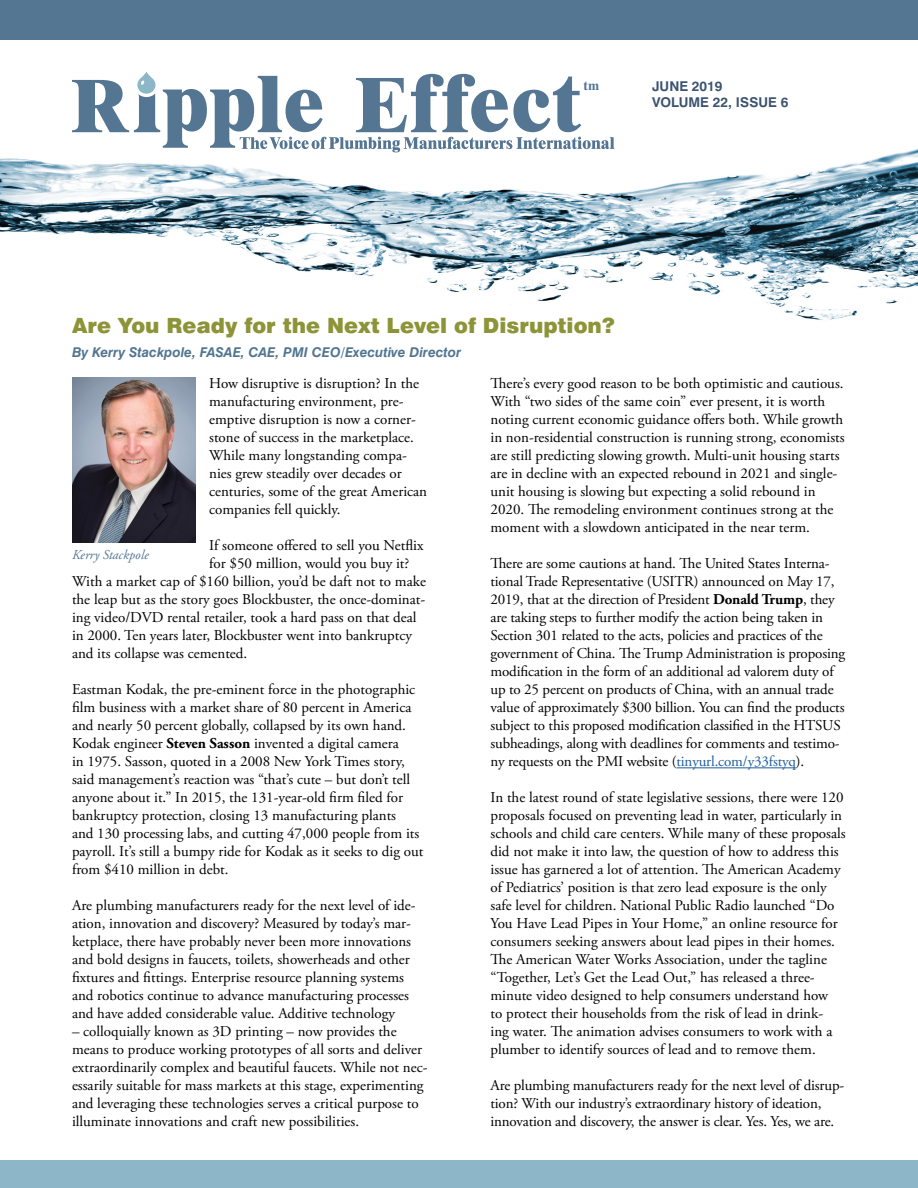
<style>
.page{position:relative;width:918px;height:1188px;background:#fff}
.page>*{position:absolute;margin:0;border:0;box-sizing:border-box;transform-origin:0 0}
.home_headline{font:900 21px "Swiss 721 BT";color:#8d9438}
.body{font:15px/18px "Adobe Garamond Pro";color:#000}
.t1{font:700 13.65px "Dutch 801 BT";color:#547693}
.byline{font:italic 700 13.5px "Swiss 721 BT";color:#527692}
.issue_text{font:700 13.5px "Swiss 721 BT";color:#3c5371}
.t2{font:italic 13.5px "Adobe Garamond Pro";color:#547693}
.s1{font-weight:700}
.s2{color:#215e9e}
</style>
<div class="page">
<div style="left:0;top:0;width:918px;height:40px;background:#547693"></div>
<div style="left:0;top:1161px;width:918px;height:27px;background:#8db7c8"></div>
<img style="left:0;top:149px;width:918px;height:171px">
<hr style="left:676px;top:767px;width:120px;height:1px;background:#215e9e">
<div style="left:134px;top:66px;width:25px;height:31px;border:3px solid #fff;border-radius:10px"></div>
<svg style="left:72px;top:74px;width:543px;height:78px"></svg>
<img style="left:72px;top:377px;width:124px;height:166px">
<p class="t1" style="left:584px;top:77px;width:17px">tm</p>
<p class="issue_text" style="left:652px;top:78px;width:72px">JUNE 2019</p>
<p class="issue_text" style="left:652px;top:94px;width:138px">VOLUME 22, ISSUE 6</p>
<p class="home_headline" style="left:72px;top:312px;width:545px">Are You Ready for the Next Level of Disruption?</p>
<p class="byline" style="left:72px;top:344px;width:391px">By Kerry Stackpole, FASAE, CAE, PMI CEO/Executive Director</p>
<p class="body" style="left:209px;top:375px;width:219px">How disruptive is disruption? In the manufacturing environment, pre&shy;emptive disruption is now a corner&shy;stone of success in the marketplace.<br>While many longstanding compa&shy;nies grew steadily over decades or centuries, some of the great American companies fell quickly.</p>
<p class="body" style="left:209px;top:537px;width:216px">If someone offered to sell you Netflix</p>
<p class="body" style="left:209px;top:555px;width:202px">for $50 million, would you buy it?</p>
<p class="body" style="left:72px;top:573px;width:356px">With a market cap of $160 billion, you’d be daft not to make</p>
<p class="body" style="left:72px;top:591px;width:355px">the leap but as the story goes Blockbuster, the once-dominat-</p>
<p class="body" style="left:72px;top:609px;width:346px">ing video/DVD rental retailer, took a hard pass on that deal</p>
<p class="body" style="left:72px;top:627px;width:341px">in 2000. Ten years later, Blockbuster went into bankruptcy</p>
<p class="body" style="left:72px;top:645px;width:177px">and its collapse was cemented.</p>
<p class="body" style="left:72px;top:681px;width:353px">Eastman Kodak, the pre-eminent force in the photographic film business with a market share of 80 percent in America and nearly 50 percent globally, collapsed by its own hand.<br>Kodak engineer <span class="s1">Steven Sasson</span> invented a digital camera<br>in 1975. Sasson, quoted in a 2008 New York Times story, said management’s reaction was “that’s cute – but don’t tell anyone about it.” In 2015, the 131-year-old firm filed for bankruptcy protection, closing 13 manufacturing plants<br>and 130 processing labs, and cutting 47,000 people from its payroll. It’s still a bumpy ride for Kodak as it seeks to dig out from $410 million in debt.</p>
<p class="body" style="left:72px;top:897px;width:345px">Are plumbing manufacturers ready for the next level of ide&shy;ation, innovation and discovery? Measured by today’s mar&shy;ketplace, there have probably never been more innovations and bold designs in faucets, toilets, showerheads and other fixtures and fittings. Enterprise resource planning systems and robotics continue to advance manufacturing processes and have added considerable value. Additive technology</p>
<p class="body" style="left:72px;top:1023px;width:357px">– colloquially known as 3D printing – now provides the means to produce working prototypes of all sorts and deliver extraordinarily complex and beautiful faucets. While not nec&shy;essarily suitable for mass markets at this stage, experimenting and leveraging these technologies serves a critical purpose to illuminate innovations and craft new possibilities.</p>
<p class="t2" style="left:72px;top:546px;width:78px">Kerry Stackpole</p>
<p class="body" style="left:490px;top:375px;width:356px">There’s every good reason to be both optimistic and cautious.<br>With “two sides of the same coin” ever present, it is worth noting current economic guidance offers both. While growth in non-residential construction is running strong, economists are still predicting slowing growth. Multi-unit housing starts are in decline with an expected rebound in 2021 and single&shy;unit housing is slowing but expecting a solid rebound in 2020. The remodeling environment continues strong at the moment with a slowdown anticipated in the near term.</p>
<p class="body" style="left:490px;top:555px;width:356px">There are some cautions at hand. The United States Interna&shy;tional Trade Representative (USITR) announced on May 17, 2019, that at the direction of President <span class="s1">Donald Trump</span>, they are taking steps to further modify the action being taken in Section 301 related to the acts, policies and practices of the government of China. The Trump Administration is proposing modification in the form of an additional ad valorem duty of up to 25 percent on products of China, with an annual trade value of approximately $300 billion. You can find the products subject to this proposed modification classified in the HTSUS subheadings, along with deadlines for comments and testimo&shy;ny requests on the PMI website (<span class="s2">tinyurl.com/y33fstyq</span>).</p>
<p class="body" style="left:490px;top:789px;width:357px">In the latest round of state legislative sessions, there were 120 proposals focused on preventing lead in water, particularly in schools and child care centers. While many of these proposals did not make it into law, the question of how to address this issue has garnered a lot of attention. The American Academy of Pediatrics’ position is that zero lead exposure is the only safe level for children. National Public Radio launched “Do You Have Lead Pipes in Your Home,” an online resource for consumers seeking answers about lead pipes in their homes.<br>The American Water Works Association, under the tagline “Together, Let’s Get the Lead Out,” has released a three&shy;minute video designed to help consumers understand how<br>to protect their households from the risk of lead in drink-<br>ing water. The animation advises consumers to work with a plumber to identify sources of lead and to remove them.</p>
<p class="body" style="left:490px;top:1077px;width:355px">Are plumbing manufacturers ready for the next level of disrup&shy;tion? With our industry’s extraordinary history of ideation, innovation and discovery, the answer is clear. Yes. Yes, we are.</p>
</div>
